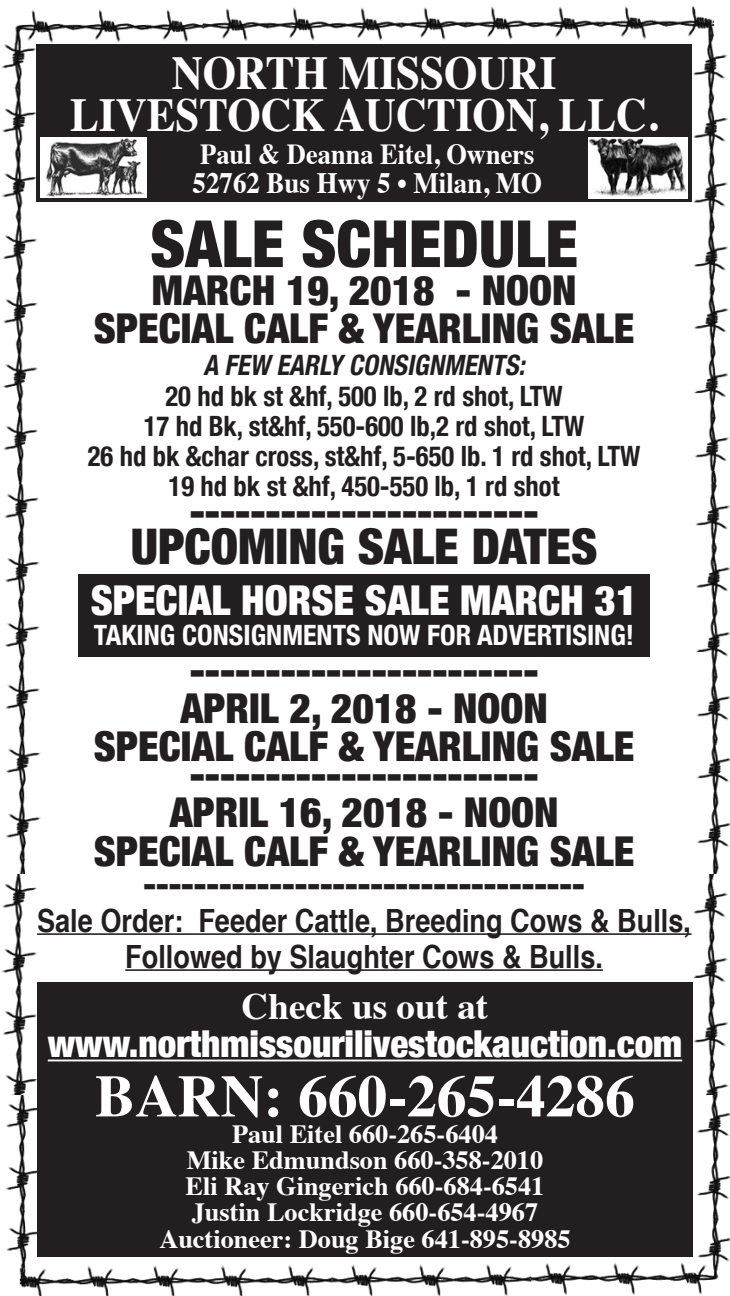
<style>
.page{position:relative;width:730px;height:1296px;background:#fff}
.page>*{position:absolute;margin:0;border:0;box-sizing:border-box;transform-origin:0 0}
.t1{font:900 condensed 65.2px "Helvetica Neue";color:#231f20}
.t2{font:700 59.2px "Times";color:#fff}
.t3{font:900 condensed 49.2px "Helvetica Neue";color:#231f20}
.t4{font:700 47.2px "Times";color:#fff;scale:.91 1}
.t5{font:900 condensed 41.2px "Helvetica Neue";color:#231f20}
.t6{font:900 condensed 41.2px "Helvetica Neue";color:#fff}
.t7{font:900 condensed 37.2px "Helvetica Neue";color:#fff}
.t8{font:700 37.2px "Times";color:#fff}
.t9{font:900 condensed 33.2px "Helvetica Neue";color:#231f20}
.t10{font:700 condensed 32px "Helvetica";color:#231f20}
.t11{font:700 29.6px "Times";color:#fff;scale:.91 1}
.t12{font:700 29.2px "Times";color:#fff;scale:.91 1}
.t13{font:700 condensed 28px "Helvetica Neue";color:#231f20;scale:.95 1}
.t14{font:700 condensed 28px "Helvetica Neue";color:#fff}
.t15{font:italic 700 condensed 28px "Helvetica Neue";color:#231f20;scale:.95 1}
.t16{font:700 26.4px "Times";color:#fff}
</style>
<div class="page">
<img style="left:1px;top:6px;width:728px;height:868px">
<img style="left:1px;top:874px;width:728px;height:222px">
<img style="left:6px;top:1096px;width:723px;height:200px">
<div style="left:36px;top:45px;width:655px;height:157px;background:#231f20"></div>
<hr style="left:37px;top:933px;width:654px;height:2px;background:#231f20">
<hr style="left:125px;top:969px;width:477px;height:2px;background:#231f20">
<img style="left:588px;top:137px;width:99px;height:62px">
<img style="left:40px;top:137px;width:106px;height:61px">
<div style="left:37px;top:982px;width:655px;height:275px;background:#231f20"></div>
<hr style="left:48px;top:1060px;width:633px;height:1px;background:#fff">
<div style="left:78px;top:575px;width:571px;height:82px;background:#231f20"></div>
<p class="t4" style="left:172px;top:28px;width:424px">NORTH MISSOURI</p>
<p class="t4" style="left:70px;top:70px;width:646px">LIVESTOCK AUCTION, LLC.</p>
<p class="t12" style="left:200px;top:126px;width:368px">Paul &amp; Deanna Eitel, Owners</p>
<p class="t11" style="left:192px;top:155px;width:385px">52762 Bus Hwy 5 • Milan, MO</p>
<p class="t1" style="left:150px;top:190px;width:429px">SALE SCHEDULE</p>
<p class="t5" style="left:152px;top:257px;width:426px">MARCH 19, 2018 - NOON</p>
<p class="t5" style="left:94px;top:295px;width:541px">SPECIAL CALF &amp; YEARLING SALE</p>
<p class="t15" style="left:203px;top:342px;width:347px">A FEW EARLYCONSIGNMENTS:</p>
<p class="t13" style="left:165px;top:372px;width:419px">20 hd bk st &amp;hf, 500 lb, 2 rd shot, LTW</p>
<p class="t13" style="left:144px;top:403px;width:465px">17 hd Bk, st&amp;hf, 550-600 lb,2 rd shot, LTW</p>
<p class="t13" style="left:88px;top:433px;width:582px">26 hd bk &amp;char cross, st&amp;hf, 5-650 lb. 1 rd shot, LTW</p>
<p class="t13" style="left:168px;top:463px;width:412px">19 hd bk st &amp;hf, 450-550 lb, 1 rd shot</p>
<p class="t5" style="left:189px;top:478px;width:350px">-----------------------</p>
<p class="t3" style="left:131px;top:506px;width:468px">UPCOMING SALE DATES</p>
<p class="t6" style="left:91px;top:566px;width:547px">SPECIAL HORSE SALE MARCH 31</p>
<p class="t14" style="left:94px;top:612px;width:541px">TAKING CONSIGNMENTS NOW FOR ADVERTISING!</p>
<p class="t5" style="left:189px;top:636px;width:350px">-----------------------</p>
<p class="t5" style="left:180px;top:674px;width:368px">APRIL 2, 2018 - NOON</p>
<p class="t5" style="left:94px;top:713px;width:541px">SPECIAL CALF &amp; YEARLING SALE</p>
<p class="t5" style="left:189px;top:741px;width:350px">-----------------------</p>
<p class="t5" style="left:169px;top:779px;width:390px">APRIL 16, 2018 - NOON</p>
<p class="t5" style="left:94px;top:817px;width:541px">SPECIAL CALF &amp; YEARLING SALE</p>
<p class="t9" style="left:143px;top:857px;width:442px">-----------------------------------</p>
<p class="t10" style="left:37px;top:900px;width:655px">Sale Order: Feeder Cattle, Breeding Cows &amp; Bulls,</p>
<p class="t10" style="left:125px;top:936px;width:479px">Followed by Slaughter Cows &amp; Bulls.</p>
<p class="t8" style="left:241px;top:971px;width:248px">Check us out at</p>
<p class="t7" style="left:48px;top:1013px;width:635px">www.northmissourilivestockauction.com</p>
<p class="t2" style="left:95px;top:1040px;width:540px">BARN: 660-265-4286</p>
<p class="t16" style="left:232px;top:1108px;width:267px">Paul Eitel 660-265-6404</p>
<p class="t16" style="left:186px;top:1135px;width:358px">Mike Edmundson 660-358-2010</p>
<p class="t16" style="left:185px;top:1161px;width:360px">Eli Ray Gingerich 660-684-6541</p>
<p class="t16" style="left:192px;top:1187px;width:347px">Justin Lockridge 660-654-4967</p>
<p class="t16" style="left:159px;top:1214px;width:412px">Auctioneer: Doug Bige 641-895-8985</p>
</div>
